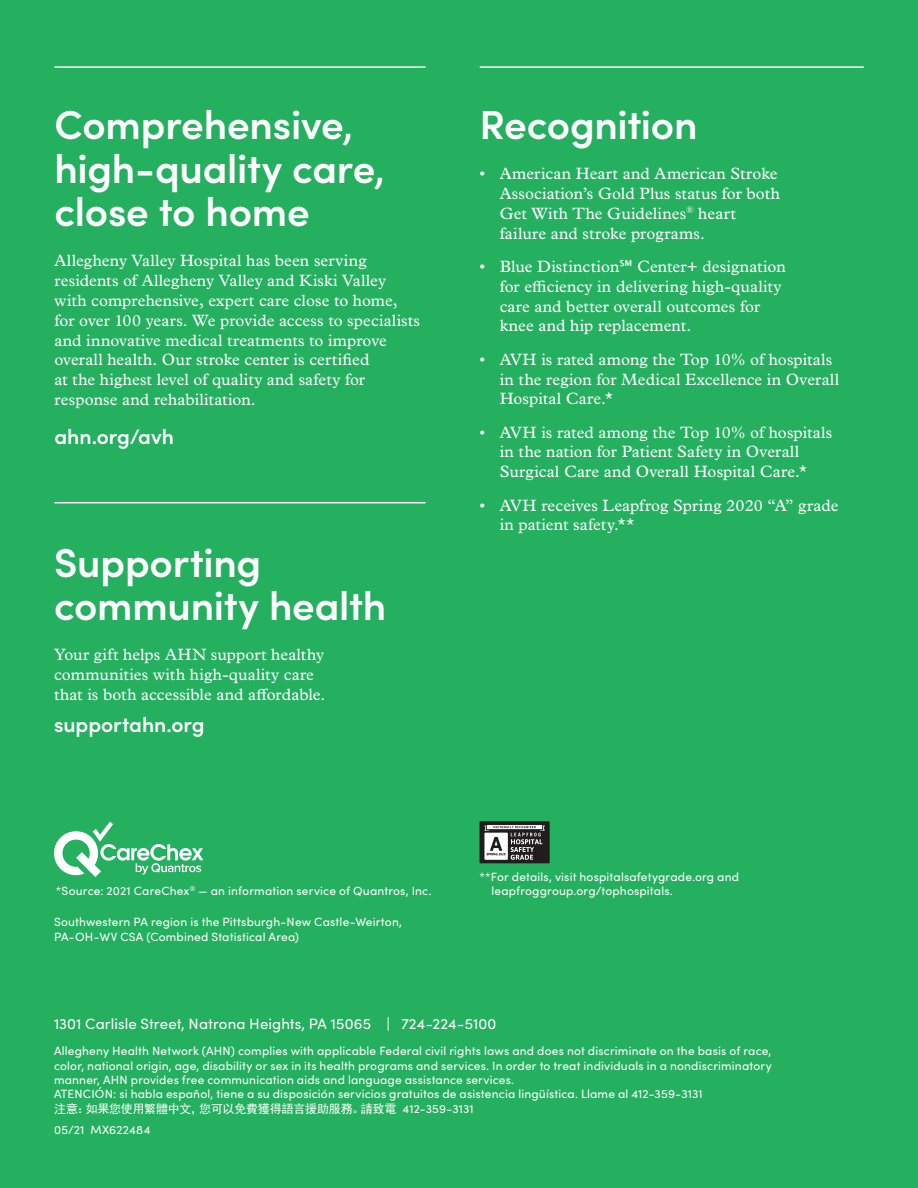
<style>
.page{position:relative;width:918px;height:1188px;background:#25b060}
.page>*{position:absolute;margin:0;border:0;box-sizing:border-box;transform-origin:0 0}
.t1{font:600 40.5px/43.5px "Sofia Pro";letter-spacing:-.005em;color:#fff}
.t2{font:600 21px "Sofia Pro";color:#fff}
.t3{font:16.5px/19.8px "Plantin MT Pro";letter-spacing:.005em;color:#fff}
.t4{font:15px "Sofia Pro";letter-spacing:.005em;color:#fff}
.t5{font:12px/14.4px "Sofia Pro";letter-spacing:.015em;color:#fff;text-align:justify}
.t6{font:12px "Sim Hei";letter-spacing:-.02em;color:#fff}
.s1{font-family:"Lucida Grande"}
.s2{font-family:"Sofia Pro"}
</style>
<div class="page">
<hr style="left:54px;top:502px;width:372px;height:1px;background:#fff">
<hr style="left:480px;top:66px;width:383px;height:2px;background:#fff">
<hr style="left:54px;top:66px;width:372px;height:2px;background:#fff">
<div style="left:480px;top:821px;width:70px;height:42px;background:#211d1e"></div>
<div style="left:486px;top:824px;width:57px;height:6px;border:1px solid #211d1e"></div>
<svg style="left:484px;top:825px;width:61px;height:35px"></svg>
<svg style="left:54px;top:822px;width:149px;height:55px"></svg>
<p class="t1" style="left:54px;top:100px;width:332px">Comprehensive, high-quality care, close to home</p>
<p class="t3" style="left:54px;top:251px;width:367px">Allegheny Valley Hospital has been serving residents of Allegheny Valley and Kiski Valley with comprehensive, expert care close to home, for over 100 years. We provide access to specialists and innovative medical treatments to improve overall health. Our stroke center is certified<br>at the highest level of quality and safety for response and rehabilitation.</p>
<p class="t2" style="left:54px;top:420px;width:121px">ahn.org/avh</p>
<p class="t1" style="left:54px;top:538px;width:334px">Supporting community health</p>
<p class="t3" style="left:54px;top:645px;width:273px">Your gift helps AHN support healthy communities with high-quality care that is both accessible and affordable.</p>
<p class="t2" style="left:54px;top:708px;width:152px">supportahn.org</p>
<p class="t1" style="left:479px;top:100px;width:220px">Recognition</p>
<p class="t3" style="left:500px;top:164px;width:282px;text-indent:-20px">• American Heart and American Stroke Association’s Gold Plus status for both Get With The Guidelines<sup>®</sup> heart failure and stroke programs.</p>
<p class="t3" style="left:500px;top:257px;width:288px;text-indent:-20px">• Blue Distinction<span class="s1">℠</span> Center+ designation for efficiency in delivering high-quality care and better overall outcomes for knee and hip replacement.</p>
<p class="t3" style="left:500px;top:349px;width:341px;text-indent:-20px">• AVH is rated among the Top 10% of hospitals in the region for Medical Excellence in Overall<br>Hospital Care.*</p>
<p class="t3" style="left:500px;top:422px;width:334px;text-indent:-20px">• AVH is rated among the Top 10% of hospitals in the nation for Patient Safety in Overall<br>Surgical Care and Overall Hospital Care.*</p>
<p class="t3" style="left:500px;top:495px;width:340px;text-indent:-20px">• AVH receives Leapfrog Spring 2020 “A” grade in patient safety.**</p>
<p class="t5" style="left:479px;top:869px;width:261px">**For details, visit hospitalsafetygrade.org and</p>
<p class="t5" style="left:56px;top:883px;width:377px">*Source: 2021 CareChex<sup>®</sup> — an information service of Quantros, Inc.</p>
<p class="t5" style="left:491px;top:883px;width:183px">leapfroggroup.org/tophospitals.</p>
<p class="t5" style="left:54px;top:914px;width:350px">Southwestern PA region is the Pittsburgh-New Castle-Weirton,<br>PA-OH-WV CSA (Combined Statistical Area)</p>
<p class="t4" style="left:54px;top:1013px;width:444px">1301 Carlisle Street, Natrona Heights, PA 15065 | 724-224-5100</p>
<p class="t5" style="left:54px;top:1043px;width:719px">Allegheny Health Network (AHN) complies with applicable Federal civil rights laws and does not discriminate on the basis of race, color, national origin, age, disability or sex in its health programs and services. In order to treat individuals in a nondiscriminatory manner, AHN provides free communication aids and language assistance services.</p>
<p class="t5" style="left:54px;top:1086px;width:650px">ATENCIÓN: si habla español, tiene a su disposición servicios gratuitos de asistencia lingüística. Llame al 412-359-3131</p>
<p class="t6" style="left:54px;top:1103px;width:421px">注意：如果您使用繁體中文，您可以免費獲得語言援助服務。請致電 <span class="s2">412-359-3131</span></p>
<p class="t5" style="left:54px;top:1122px;width:98px">05/21 MX622484</p>
</div>
